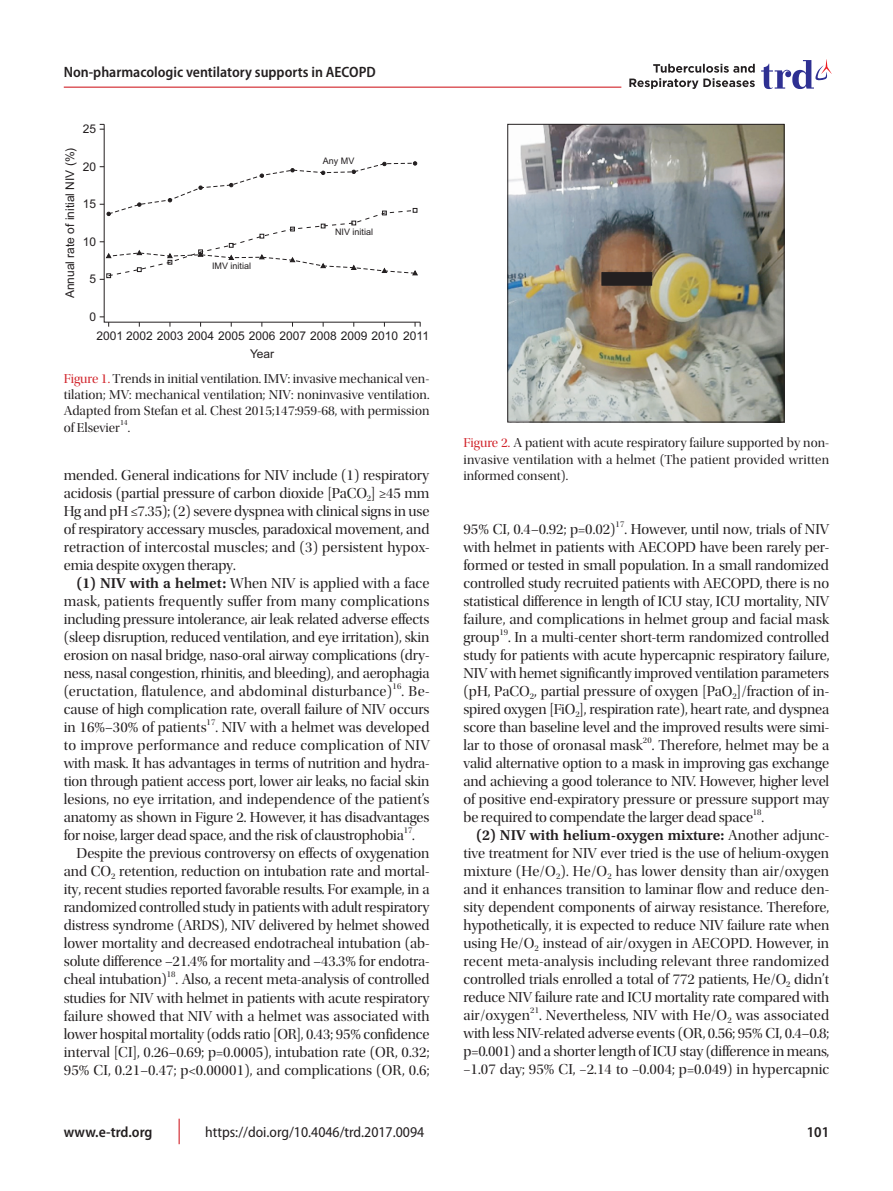
<style>
.page{position:relative;width:893px;height:1191px;background:#fff}
.page>*{position:absolute;margin:0;border:0;box-sizing:border-box;transform-origin:0 0}
.본문{font:15px/18px "Utopia Std Disp";letter-spacing:-.005em;color:#231f20;text-align:justify}
.t1{font:600 semi-condensed 15px "Myriad Pro";color:#231f20}
.t2{font:semi-condensed 15px "Myriad Pro";color:#231f20}
.그림제목{font:13.5px/16.2px "Utopia Std Disp";color:#231f20;text-align:justify}
.t3{font:12px/18.5px "Arial";color:#231f20;text-align:center}
.t4{font:9px "Arial";color:#231f20}
.본문-2{font:8.7px "Utopia Std Disp";color:#231f20}
.그림제목-2{font:7.8px "Utopia Std Disp";color:#231f20}
.s1{color:#d1232a}
.s2{font-family:"Utopia Std";font-weight:600}
</style>
<div class="page">
<svg style="left:179px;top:1118px;width:1px;height:26px"></svg>
<svg style="left:629px;top:64px;width:126px;height:25px"></svg>
<hr style="left:64px;top:87px;width:557px;height:1px;background:#d1232a">
<svg style="left:761px;top:59px;width:71px;height:30px"></svg>
<svg style="left:103px;top:123px;width:318px;height:200px"></svg>
<svg style="left:100px;top:316px;width:9px;height:11px"></svg>
<svg style="left:100px;top:124px;width:4px;height:6px"></svg>
<svg style="left:415px;top:322px;width:6px;height:5px"></svg>
<svg style="left:100px;top:161px;width:319px;height:119px"></svg>
<img style="left:509px;top:126px;width:273px;height:294px">
<div style="left:507px;top:124px;width:277px;height:298px;border:1px solid #231f20"></div>
<div style="left:602px;top:272px;width:50px;height:13px;background:#231f20"></div>
<p class="t1" style="left:64px;top:62px;width:313px">Non-pharmacologic ventilatory supports in AECOPD</p>
<p class="t3" style="left:83px;top:121px;width:15px">25</p>
<p class="t3" style="left:83px;top:159px;width:15px">20</p>
<p class="t3" style="left:83px;top:196px;width:15px">15</p>
<p class="t3" style="left:83px;top:234px;width:15px">10</p>
<p class="t3" style="left:89px;top:271px;width:8px">5</p>
<p class="t3" style="left:89px;top:309px;width:8px">0</p>
<p class="t3" style="left:62px;top:298px;width:152px;rotate:-90deg">Annual rate of initial NIV (%)</p>
<p class="t4" style="left:212px;top:263px;width:41px">IMV initial</p>
<p class="t4" style="left:323px;top:158px;width:33px">Any MV</p>
<p class="t4" style="left:335px;top:229px;width:40px">NIV initial</p>
<p class="t3" style="left:96px;top:327px;width:334px">2001 2002 2003 2004 2005 2006 2007 2008 2009 2010 2011<br>Year</p>
<p class="그림제목" style="left:64px;top:371px;width:367px"><span class="s1">Figure 1.</span> Trends in initial ventilation. IMV: invasive mechanical ven&shy;tilation; MV: mechanical ventilation; NIV: noninvasive ventilation.<br>Adapted from Stefan et al. Chest 2015;147:959-68, with permission of Elsevier</p>
<p class="그림제목-2" style="left:120px;top:418px;width:9px">14</p>
<p class="그림제목" style="left:128px;top:419px;width:4px">.</p>
<p class="본문" style="left:64px;top:467px;width:367px">mended. General indications for NIV include (1) respiratory acidosis (partial pressure of carbon dioxide [PaCO<sub>2</sub>] ≥45 mm Hg and pH ≤7.35); (2) severe dyspnea with clinical signs in use of respiratory accessary muscles, paradoxical movement, and retraction of intercostal muscles; and (3) persistent hypox&shy;emia despite oxygen therapy.</p>
<p class="본문" style="left:64px;top:575px;width:367px;text-indent:13px"><span class="s2">(1) NIV with a helmet:</span> When NIV is applied with a face mask, patients frequently suffer from many complications including pressure intolerance, air leak related adverse effects (sleep disruption, reduced ventilation, and eye irritation), skin erosion on nasal bridge, naso-oral airway complications (dry&shy;ness, nasal congestion, rhinitis, and bleeding), and aerophagia (eructation, flatulence, and abdominal disturbance)</p>
<p class="본문-2" style="left:392px;top:682px;width:10px">16</p>
<p class="본문" style="left:64px;top:683px;width:367px;text-indent:338px">. Be&shy;cause of high complication rate, overall failure of NIV occurs in 16%–30% of patients</p>
<p class="본문-2" style="left:207px;top:718px;width:10px">17</p>
<p class="본문" style="left:64px;top:719px;width:367px;text-indent:152px">. NIV with a helmet was developed to improve performance and reduce complication of NIV with mask. It has advantages in terms of nutrition and hydra&shy;tion through patient access port, lower air leaks, no facial skin lesions, no eye irritation, and independence of the patient’s anatomy as shown in Figure 2. However, it has disadvantages for noise, larger dead space, and the risk of claustrophobia</p>
<p class="본문-2" style="left:404px;top:826px;width:10px">17</p>
<p class="본문" style="left:412px;top:827px;width:4px">.</p>
<p class="본문" style="left:64px;top:845px;width:367px;text-indent:13px">Despite the previous controversy on effects of oxygenation and CO<sub>2</sub> retention, reduction on intubation rate and mortal&shy;ity, recent studies reported favorable results. For example, in a randomized controlled study in patients with adult respiratory distress syndrome (ARDS), NIV delivered by helmet showed lower mortality and decreased endotracheal intubation (ab&shy;solute difference –21.4% for mortality and –43.3% for endotra&shy;cheal intubation)</p>
<p class="본문-2" style="left:167px;top:970px;width:10px">18</p>
<p class="본문" style="left:64px;top:971px;width:367px;text-indent:112px">. Also, a recent meta-analysis of controlled studies for NIV with helmet in patients with acute respiratory failure showed that NIV with a helmet was associated with lower hospital mortality (odds ratio [OR], 0.43; 95% confidence interval [CI], 0.26–0.69; p=0.0005), intubation rate (OR, 0.32; 95% CI, 0.21–0.47; p&lt;0.00001), and complications (OR, 0.6;</p>
<p class="그림제목" style="left:463px;top:435px;width:367px"><span class="s1">Figure 2.</span> A patient with acute respiratory failure supported by non&shy;invasive ventilation with a helmet (The patient provided written informed consent).</p>
<p class="본문" style="left:463px;top:520px;width:154px">95% CI, 0.4–0.92; p=0.02)</p>
<p class="본문-2" style="left:616px;top:519px;width:10px">17</p>
<p class="본문" style="left:463px;top:520px;width:367px;text-indent:161px">. However, until now, trials of NIV with helmet in patients with AECOPD have been rarely per&shy;formed or tested in small population. In a small randomized controlled study recruited patients with AECOPD, there is no statistical difference in length of ICU stay, ICU mortality, NIV failure, and complications in helmet group and facial mask group</p>
<p class="본문-2" style="left:499px;top:627px;width:10px">19</p>
<p class="본문" style="left:463px;top:628px;width:367px;text-indent:45px">. In a multi-center short-term randomized controlled study for patients with acute hypercapnic respiratory failure, NIV with hemet significantly improved ventilation parameters (pH, PaCO<sub>2</sub>, partial pressure of oxygen [PaO<sub>2</sub>]/fraction of in&shy;spired oxygen [FiO<sub>2</sub>], respiration rate), heart rate, and dyspnea score than baseline level and the improved results were simi&shy;lar to those of oronasal mask</p>
<p class="본문-2" style="left:643px;top:735px;width:10px">20</p>
<p class="본문" style="left:463px;top:736px;width:367px;text-indent:188px">. Therefore, helmet may be a valid alternative option to a mask in improving gas exchange and achieving a good tolerance to NIV. However, higher level of positive end-expiratory pressure or pressure support may be required to compendate the larger dead space</p>
<p class="본문-2" style="left:753px;top:807px;width:10px">18</p>
<p class="본문" style="left:761px;top:808px;width:4px">.</p>
<p class="본문" style="left:463px;top:826px;width:367px;text-indent:13px"><span class="s2">(2) NIV with helium-oxygen mixture:</span> Another adjunc&shy;tive treatment for NIV ever tried is the use of helium-oxygen mixture (He/O<sub>2</sub>). He/O<sub>2</sub> has lower density than air/oxygen and it enhances transition to laminar flow and reduce den&shy;sity dependent components of airway resistance. Therefore, hypothetically, it is expected to reduce NIV failure rate when using He/O<sub>2</sub> instead of air/oxygen in AECOPD. However, in recent meta-analysis including relevant three randomized controlled trials enrolled a total of 772 patients, He/O<sub>2</sub> didn’t reduce NIV failure rate and ICU mortality rate compared with air/oxygen</p>
<p class="본문-2" style="left:530px;top:1005px;width:10px">21</p>
<p class="본문" style="left:463px;top:1006px;width:367px;text-indent:76px">. Nevertheless, NIV with He/O<sub>2</sub> was associated with less NIV-related adverse events (OR, 0.56; 95% CI, 0.4–0.8; p=0.001) and a shorter length of ICU stay (difference in means, −1.07 day; 95% CI, −2.14 to −0.004; p=0.049) in hypercapnic</p>
<p class="t1" style="left:64px;top:1122px;width:90px">www.e-trd.org</p>
<p class="t2" style="left:205px;top:1122px;width:221px">https://doi.org/10.4046/trd.2017.0094</p>
<p class="t1" style="left:807px;top:1122px;width:24px">101</p>
</div>
